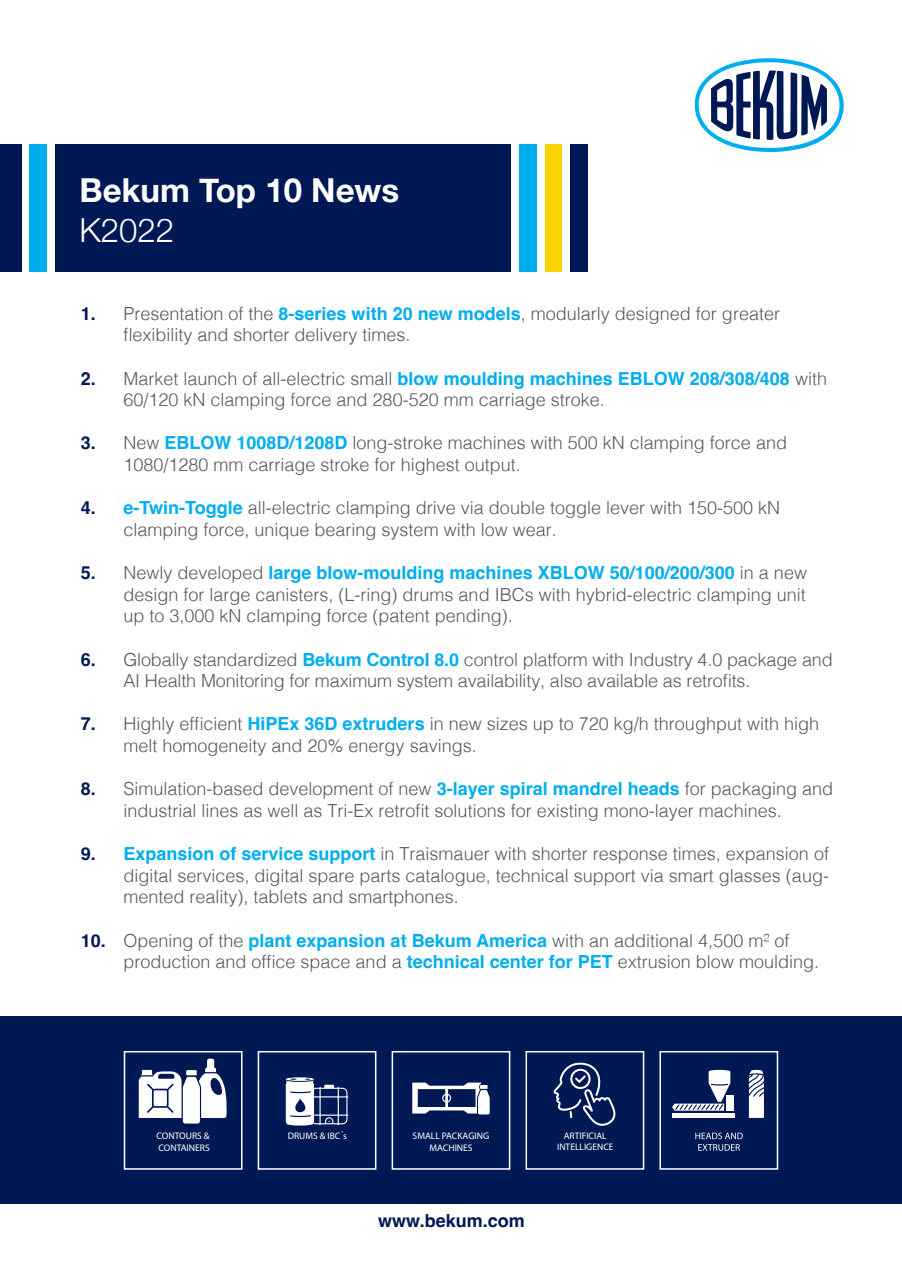
<style>
.page{position:relative;width:902px;height:1272px;background:#fff}
.page>*{position:absolute;margin:0;border:0;box-sizing:border-box;transform-origin:0 0}
.t1{font:700 33px "Helvetica Neue";color:#fff}
.t2{font:300 33px "Helvetica Neue";color:#fff}
.t3{font:300 18px/21.6px "Helvetica";color:#57585a}
.t4{font:700 18px "Helvetica";color:#001954}
.t5{font:9.6px/11.4px "Myriad Pro";color:#fff;text-align:center}
.t6{font:9.45px/11.4px "Myriad Pro";color:#fff;text-align:center}
.s1{font-weight:700;color:#001954}
.s2{font-weight:700;color:#00aeef}
</style>
<div class="page">
<svg style="left:694px;top:58px;width:149px;height:94px"></svg>
<div style="left:0;top:144px;width:21px;height:128px;background:#001954"></div>
<div style="left:30px;top:144px;width:17px;height:128px;background:#00aeef"></div>
<div style="left:55px;top:144px;width:456px;height:128px;background:#001954"></div>
<div style="left:520px;top:144px;width:17px;height:128px;background:#00aeef"></div>
<div style="left:545px;top:144px;width:17px;height:128px;background:#fed304"></div>
<div style="left:570px;top:144px;width:17px;height:128px;background:#001954"></div>
<div style="left:0;top:1016px;width:901px;height:187px;background:#001954"></div>
<svg style="left:391px;top:1051px;width:120px;height:119px"></svg>
<svg style="left:257px;top:1051px;width:120px;height:119px"></svg>
<svg style="left:123px;top:1051px;width:120px;height:119px"></svg>
<svg style="left:525px;top:1051px;width:120px;height:119px"></svg>
<svg style="left:659px;top:1051px;width:119px;height:119px"></svg>
<h1 class="t1" style="left:79px;top:165px;width:321px">Bekum Top 10 News</h1>
<h1 class="t2" style="left:79px;top:203px;width:96px">K2022</h1>
<p class="t3" style="left:123px;top:301px;width:658px;text-indent:-43px"><span class="s1">1.</span> Presentation of the <span class="s2">8-series with 20 new models</span>, modularly designed for greater flexibility and shorter delivery times.</p>
<p class="t3" style="left:123px;top:366px;width:705px;text-indent:-43px"><span class="s1">2.</span> Market launch of all-electric small <span class="s2">blow moulding machines EBLOW 208/308/408</span> with<br>60/120 kN clamping force and 280-520 mm carriage stroke.</p>
<p class="t3" style="left:123px;top:431px;width:665px;text-indent:-43px"><span class="s1">3.</span> New <span class="s2">EBLOW 1008D/1208D</span> long-stroke machines with 500 kN clamping force and<br>1080/1280 mm carriage stroke for highest output.</p>
<p class="t3" style="left:123px;top:496px;width:658px;text-indent:-43px"><span class="s1">4.</span> <span class="s2">e-Twin-Toggle</span> all-electric clamping drive via double toggle lever with 150-500 kN clamping force, unique bearing system with low wear.</p>
<p class="t3" style="left:123px;top:560px;width:685px;text-align:justify;text-indent:-43px"><span class="s1">5.</span> Newly developed <span class="s2">large blow-moulding machines XBLOW 50/100/200/300</span> in a new design for large canisters, (L-ring) drums and IBCs with hybrid-electric clamping unit up to 3,000 kN clamping force (patent pending).</p>
<p class="t3" style="left:123px;top:647px;width:710px;text-indent:-43px"><span class="s1">6.</span> Globally standardized <span class="s2">Bekum Control 8.0</span> control platform with Industry 4.0 package and<br>AI Health Monitoring for maximum system availability, also available as retrofits.</p>
<p class="t3" style="left:123px;top:712px;width:697px;text-indent:-43px"><span class="s1">7.</span> Highly efficient <span class="s2">HiPEx 36D extruders</span> in new sizes up to 720 kg/h throughput with high melt homogeneity and 20% energy savings.</p>
<p class="t3" style="left:81px;top:776px;width:753px;text-align:center"><span class="s1">8.</span> Simulation-based development of new <span class="s2">3-layer spiral mandrel heads</span> for packaging and industrial lines as well as Tri-Ex retrofit solutions for existing mono-layer machines.</p>
<p class="t3" style="left:123px;top:841px;width:707px;text-align:justify;text-indent:-43px"><span class="s1">9.</span> <span class="s2">Expansion of service support</span> in Traismauer with shorter response times, expansion of digital services, digital spare parts catalogue, technical support via smart glasses (aug&shy;mented reality), tablets and smartphones.</p>
<p class="t3" style="left:123px;top:928px;width:697px;text-indent:-43px"><span class="s1">10.</span> Opening of the <span class="s2">plant expansion at Bekum America</span> with an additional 4,500 m² of production and office space and a <span class="s2">technical center for PET</span> extrusion blow moulding.</p>
<p class="t5" style="left:156px;top:1129px;width:55px">CONTOURS &amp;</p>
<p class="t6" style="left:288px;top:1129px;width:61px">DRUMS &amp; IBC´s</p>
<p class="t5" style="left:158px;top:1141px;width:53px">CONTAINERS</p>
<p class="t5" style="left:412px;top:1129px;width:78px">SMALL PACKAGING<br>MACHINES</p>
<p class="t4" style="left:378px;top:1209px;width:148px">www.bekum.com</p>
<p class="t6" style="left:557px;top:1129px;width:58px">ARTIFICIAL<br>INTELLIGENCE</p>
</div>
